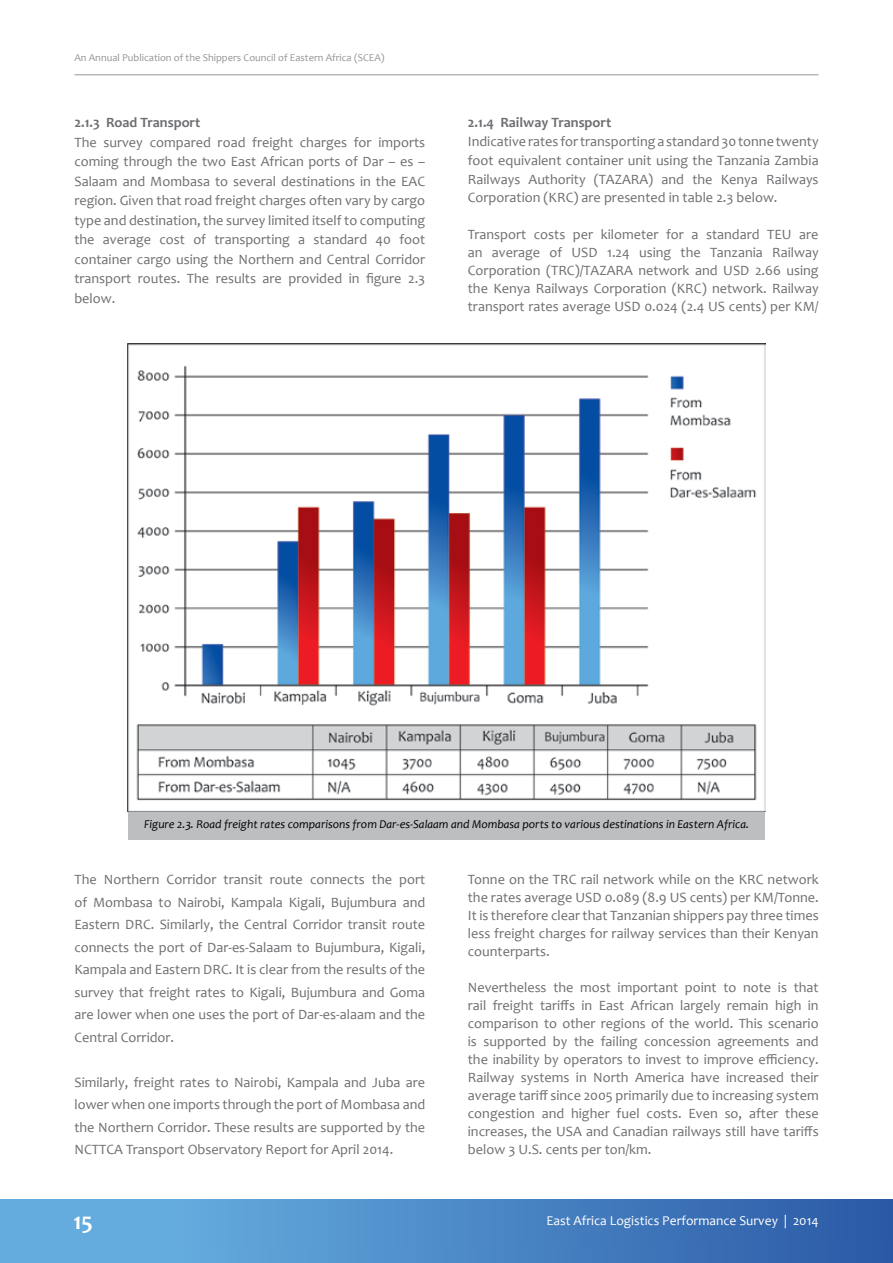
<style>
.page{position:relative;width:893px;height:1263px;background:#fff}
.page>*{position:absolute;margin:0;border:0;box-sizing:border-box;transform-origin:0 0}
.t1{font:700 24px "Candara";color:#fff}
.t2{font:14.25px/18px "Candara";color:#6d6e71;text-align:justify}
.t3{font:700 14.25px "Candara";color:#6d6e71}
.t4{font:13.5px "Candara";color:#fff}
.t5{font:italic 12px "Candara";color:#000}
.t6{font:10.5px "Candara";color:#939598}
</style>
<div class="page">
<img style="left:0;top:1199px;width:893px;height:64px">
<hr style="left:74px;top:74px;width:745px;height:1px;background:#939598">
<div style="left:128px;top:811px;width:637px;height:29px;background:#bcbec0"></div>
<img style="left:128px;top:344px;width:637px;height:467px">
<p class="t6" style="left:74px;top:51px;width:312px">An Annual Publication of the Shippers Council of Eastern Africa (SCEA)</p>
<p class="t3" style="left:74px;top:114px;width:127px">2.1.3 Road Transport</p>
<p class="t2" style="left:74px;top:132px;width:352px;line-height:19.5px">The survey compared road freight charges for imports coming through the two East African ports of Dar – es – Salaam and Mombasa to several destinations in the EAC region. Given that road freight charges often vary by cargo type and destination, the survey limited itself to computing the average cost of transporting a standard 40 foot container cargo using the Northern and Central Corridor transport routes. The results are provided in figure 2.3 below.</p>
<p class="t3" style="left:468px;top:114px;width:145px">2.1.4 Railway Transport</p>
<p class="t2" style="left:468px;top:132px;width:352px;line-height:18.8px">Indicative rates for transporting a standard 30 tonne twenty foot equivalent container unit using the Tanzania Zambia Railways Authority (TAZARA) and the Kenya Railways Corporation (KRC) are presented in table 2.3 below.</p>
<p class="t2" style="left:468px;top:225px;width:352px">Transport costs per kilometer for a standard TEU are an average of USD 1.24 using the Tanzania Railway Corporation (TRC)/TAZARA network and USD 2.66 using the Kenya Railways Corporation (KRC) network. Railway transport rates average USD 0.024 (2.4 US cents) per KM/</p>
<p class="t5" style="left:144px;top:816px;width:607px">Figure 2.3. Road freight rates comparisons from Dar-es-Salaam and Mombasa ports to various destinations in Eastern Africa.</p>
<p class="t2" style="left:74px;top:868px;width:352px;line-height:22.5px">The Northern Corridor transit route connects the port of Mombasa to Nairobi, Kampala Kigali, Bujumbura and Eastern DRC. Similarly, the Central Corridor transit route connects the port of Dar-es-Salaam to Bujumbura, Kigali, Kampala and Eastern DRC. It is clear from the results of the survey that freight rates to Kigali, Bujumbura and Goma are lower when one uses the port of Dar-es-alaam and the Central Corridor.</p>
<p class="t2" style="left:74px;top:1071px;width:352px;line-height:22.5px">Similarly, freight rates to Nairobi, Kampala and Juba are lower when one imports through the port of Mombasa and the Northern Corridor. These results are supported by the NCTTCA Transport Observatory Report for April 2014.</p>
<h1 class="t1" style="left:73px;top:1206px;width:21px">15</h1>
<p class="t2" style="left:468px;top:870px;width:352px">Tonne on the TRC rail network while on the KRC network the rates average USD 0.089 (8.9 US cents) per KM/Tonne.<br>It is therefore clear that Tanzanian shippers pay three times less freight charges for railway services than their Kenyan counterparts.</p>
<p class="t2" style="left:468px;top:978px;width:352px">Nevertheless the most important point to note is that rail freight tariffs in East African largely remain high in comparison to other regions of the world. This scenario is supported by the failing concession agreements and the inability by operators to invest to improve efficiency.<br>Railway systems in North America have increased their average tariff since 2005 primarily due to increasing system congestion and higher fuel costs. Even so, after these increases, the USA and Canadian railways still have tariffs below 3 U.S. cents per ton/km.</p>
<p class="t4" style="left:546px;top:1212px;width:274px">East Africa Logistics Performance Survey | 2014</p>
</div>
